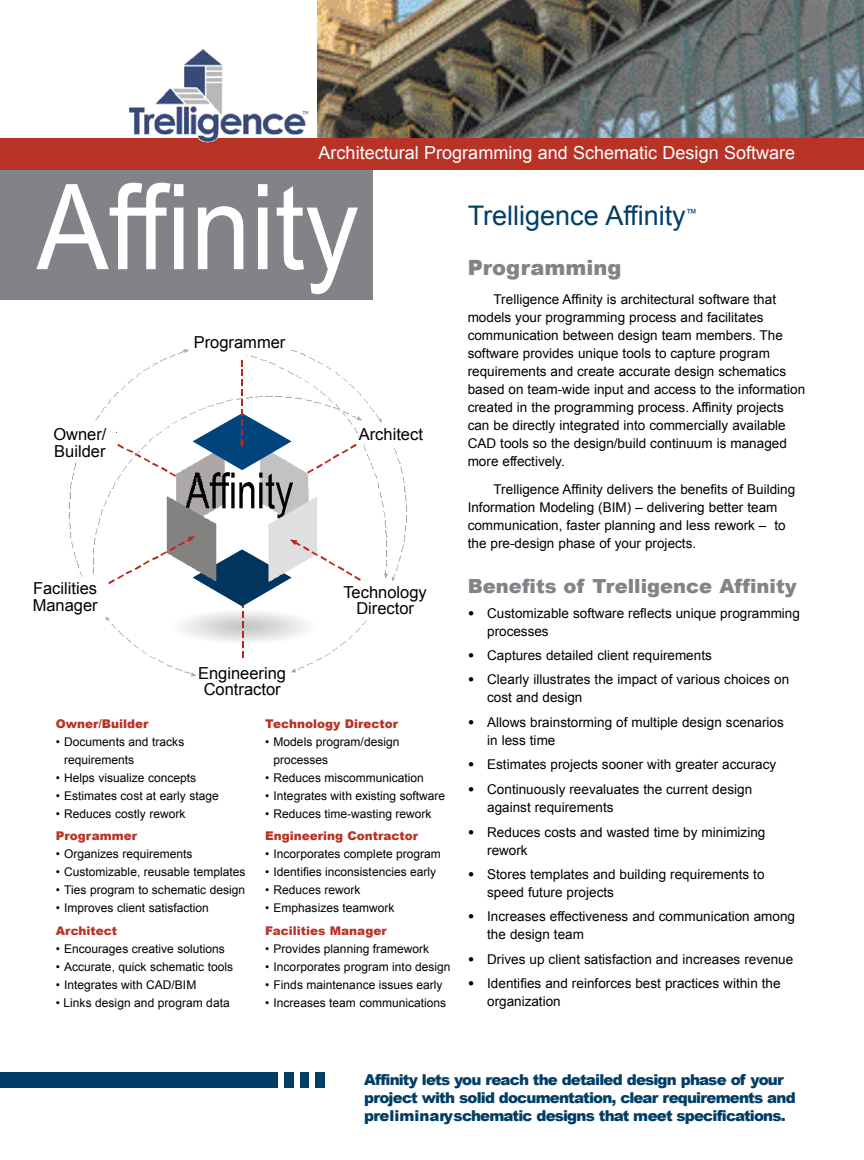
<style>
.page{position:relative;width:864px;height:1160px;background:#fff}
.page>*{position:absolute;margin:0;border:0;box-sizing:border-box;transform-origin:0 0}
.t1{font:118.8px "Arial";color:#fff;scale:.91 1}
.t2{font:27px "Arial";color:#003e67}
.t3{font:900 21px "Arial";color:#818388}
.t4{font:900 19.5px "Arial";color:#818388}
.t5{font:18px "Arial";color:#fff}
.t6{font:16.5px/16.5px "Arial";color:#000;text-align:center}
.t7{font:900 15px/18px "Arial";letter-spacing:-.05em;color:#003e67}
.t8{font:13.5px/18px "Arial";color:#000}
.t9{font:12px/18px "Arial";color:#000}
.t10{font:900 12px "Arial";color:#b93226}
.t11{font:11.25px "Arial";color:#003e67}
.s1{font-weight:900}
</style>
<div class="page">
<div style="left:0;top:1072px;width:325px;height:15px;background:#003e67"></div>
<svg style="left:68px;top:349px;width:340px;height:328px"></svg>
<div style="left:0;top:167px;width:372px;height:133px;background:#818388"></div>
<img style="left:317px;top:0;width:547px;height:138px">
<div style="left:0;top:138px;width:864px;height:31px;background:#b93226"></div>
<img style="left:129px;top:49px;width:180px;height:94px">
<div style="left:309px;top:1069px;width:6px;height:28px;background:#fff"></div>
<div style="left:294px;top:1069px;width:6px;height:28px;background:#fff"></div>
<div style="left:278px;top:1070px;width:6px;height:29px;background:#fff"></div>
<div style="left:37px;top:581px;width:69px;height:32px;background:#fff"></div>
<div style="left:359px;top:426px;width:67px;height:18px;background:#fff"></div>
<div style="left:343px;top:584px;width:86px;height:33px;background:#fff"></div>
<div style="left:198px;top:660px;width:88px;height:38px;background:#fff"></div>
<div style="left:195px;top:325px;width:92px;height:29px;background:#fff"></div>
<div style="left:29px;top:608px;width:70px;height:28px;background:#fff"></div>
<div style="left:10px;top:424px;width:102px;height:37px;background:#fff"></div>
<div style="left:44px;top:428px;width:72px;height:34px;background:#fff"></div>
<h3 class="t5" style="left:319px;top:143px;width:478px">Architectural Programming and Schematic Design Software</h3>
<h1 class="t1" style="left:37px;top:162px;width:356px">Affinity</h1>
<h2 class="t2" style="left:468px;top:201px;width:220px">Trelligence Affinity</h2>
<p class="t11" style="left:686px;top:206px;width:13px">™</p>
<h3 class="t3" style="left:468px;top:252px;width:155px">Programming</h3>
<p class="t8" style="left:468px;top:290px;width:339px;text-indent:26px">Trelligence Affinity is architectural software that models your programming process and facilitates communication between design team members. The software provides unique tools to capture program requirements and create accurate design schematics based on team-wide input and access to the information created in the programming process. Affinity projects can be directly integrated into commercially available CAD tools so the design/build continuum is managed more effectively.</p>
<p class="t8" style="left:468px;top:481px;width:329px;text-indent:26px">Trelligence Affinity delivers the benefits of Building Information Modeling (BIM) – delivering better team communication, faster planning and less rework – to the pre-design phase of your projects.</p>
<h3 class="t4" style="left:468px;top:571px;width:330px">Benefits of Trelligence Affinity</h3>
<p class="t8" style="left:487px;top:604px;width:314px;text-indent:-20px"><span class="s1">•</span> Customizable software reflects unique programming processes</p>
<p class="t8" style="left:468px;top:646px;width:246px"><span class="s1">•</span> Captures detailed client requirements</p>
<p class="t8" style="left:487px;top:671px;width:304px;text-indent:-20px"><span class="s1">•</span> Clearly illustrates the impact of various choices on cost and design</p>
<p class="t8" style="left:487px;top:713px;width:298px;text-indent:-20px"><span class="s1">•</span> Allows brainstorming of multiple design scenarios in less time</p>
<p class="t8" style="left:468px;top:756px;width:310px"><span class="s1">•</span> Estimates projects sooner with greater accuracy</p>
<p class="t8" style="left:487px;top:780px;width:266px;text-indent:-20px"><span class="s1">•</span> Continuously reevaluates the current design against requirements</p>
<p class="t8" style="left:487px;top:823px;width:280px;text-indent:-20px"><span class="s1">•</span> Reduces costs and wasted time by minimizing rework</p>
<p class="t8" style="left:487px;top:865px;width:279px;text-indent:-20px"><span class="s1">•</span> Stores templates and building requirements to speed future projects</p>
<p class="t8" style="left:487px;top:908px;width:309px;text-indent:-20px"><span class="s1">•</span> Increases effectiveness and communication among the design team</p>
<p class="t8" style="left:468px;top:950px;width:327px"><span class="s1">•</span> Drives up client satisfaction and increases revenue</p>
<p class="t8" style="left:487px;top:975px;width:295px;text-indent:-20px"><span class="s1">•</span> Identifies and reinforces best practices within the organization</p>
<p class="t6" style="left:194px;top:334px;width:93px">Programmer</p>
<p class="t6" style="left:359px;top:426px;width:66px">Architect</p>
<p class="t6" style="left:53px;top:426px;width:55px;text-align:left">Owner/<br>Builder</p>
<p class="t6" style="left:33px;top:580px;width:67px;text-align:left">Facilities<br>Manager</p>
<p class="t6" style="left:344px;top:584px;width:85px">Technology<br>Director</p>
<p class="t6" style="left:198px;top:665px;width:90px">Engineering<br>Contractor</p>
<p class="t10" style="left:56px;top:714px;width:94px">Owner/Builder</p>
<p class="t9" style="left:64px;top:732px;width:122px;text-indent:-8px">• Documents and tracks requirements</p>
<p class="t9" style="left:56px;top:768px;width:142px">• Helps visualize concepts</p>
<p class="t9" style="left:56px;top:786px;width:165px">• Estimates cost at early stage</p>
<p class="t9" style="left:56px;top:804px;width:131px">• Reduces costly rework</p>
<p class="t10" style="left:56px;top:827px;width:83px">Programmer</p>
<p class="t9" style="left:56px;top:845px;width:138px">• Organizes requirements</p>
<p class="t9" style="left:56px;top:863px;width:191px">• Customizable, reusable templates</p>
<p class="t9" style="left:56px;top:881px;width:191px">• Ties program to schematic design</p>
<p class="t9" style="left:56px;top:899px;width:155px">• Improves client satisfaction</p>
<p class="t10" style="left:56px;top:921px;width:63px">Architect</p>
<p class="t9" style="left:56px;top:939px;width:171px">• Encourages creative solutions</p>
<p class="t9" style="left:56px;top:957px;width:179px">• Accurate, quick schematic tools</p>
<p class="t9" style="left:56px;top:975px;width:142px">• Integrates with CAD/BIM</p>
<p class="t9" style="left:56px;top:993px;width:175px">• Links design and program data</p>
<p class="t10" style="left:265px;top:714px;width:135px">Technology Director</p>
<p class="t9" style="left:274px;top:732px;width:127px;text-indent:-8px">• Models program/design processes</p>
<p class="t9" style="left:265px;top:768px;width:160px">• Reduces miscommunication</p>
<p class="t9" style="left:265px;top:786px;width:182px">• Integrates with existing software</p>
<p class="t9" style="left:265px;top:804px;width:168px">• Reduces time-wasting rework</p>
<p class="t10" style="left:265px;top:827px;width:155px">Engineering Contractor</p>
<p class="t9" style="left:265px;top:845px;width:177px">• Incorporates complete program</p>
<p class="t9" style="left:265px;top:863px;width:173px">• Identifies inconsistencies early</p>
<p class="t9" style="left:265px;top:881px;width:97px">• Reduces rework</p>
<p class="t9" style="left:265px;top:899px;width:131px">• Emphasizes teamwork</p>
<p class="t10" style="left:265px;top:921px;width:123px">Facilities Manager</p>
<p class="t9" style="left:265px;top:939px;width:165px">• Provides planning framework</p>
<p class="t9" style="left:265px;top:957px;width:187px">• Incorporates program into design</p>
<p class="t9" style="left:265px;top:975px;width:179px">• Finds maintenance issues early</p>
<p class="t9" style="left:265px;top:993px;width:183px">• Increases team communications</p>
<p class="t7" style="left:364px;top:1070px;width:433px">A ffinity lets you re a ch the detailed design phase of yo u r p roject with solid documentatio n , clear re q u irements and p re lim in a rysch e m atic designs that meet specificatio n s.</p>
</div>
